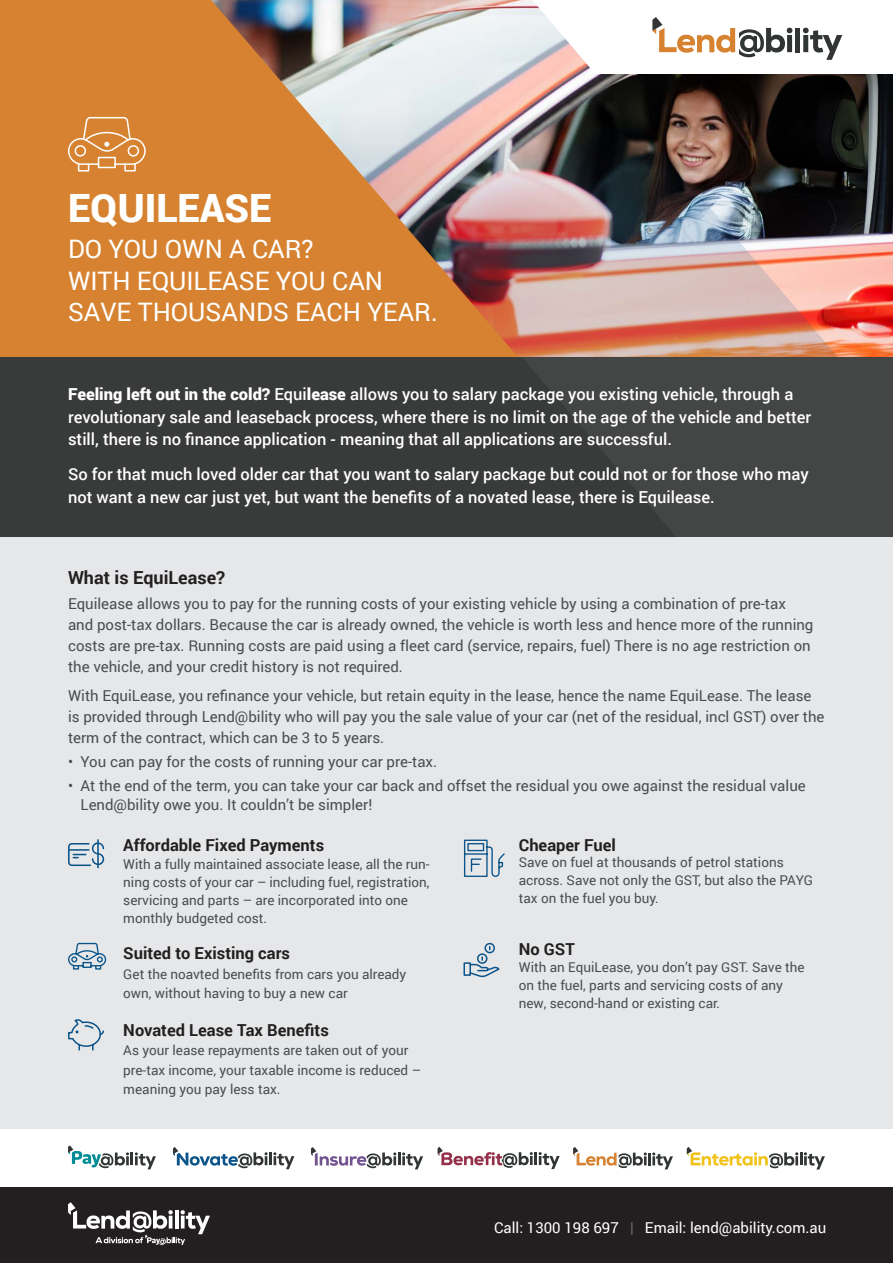
<style>
.page{position:relative;width:893px;height:1263px;background:#fff}
.page>*{position:absolute;margin:0;border:0;box-sizing:border-box;transform-origin:0 0}
.t1{font:900 39px "Roboto";color:#fff}
.t2{font:25.5px/31.5px "Roboto";color:#fff}
.HEADS{font:700 18px "Roboto";color:#231f20}
.INTRO{font:500 16.5px/22.5px "Roboto";color:#fff}
.t3{font:700 16.5px "Roboto";color:#231f20}
.BODY{font:15px/21px "Roboto";color:#4b4c4d}
.BULLETS{font:15px/19.5px "Roboto";color:#4b4c4d}
.t4{font:15px "Roboto";color:#fff}
.t5{font:13.5px/18px "Roboto";color:#4b4c4d}
.s1{font-weight:900}
.s2{color:#6c6d70}
</style>
<div class="page">
<img style="left:839px;top:35px;width:54px;height:322px">
<img style="left:519px;top:0;width:320px;height:357px">
<img style="left:0;top:0;width:519px;height:357px">
<div style="left:0;top:357px;width:893px;height:209px;background:#393b3a"></div>
<div style="left:0;top:1188px;width:893px;height:75px;background:#231f20"></div>
<div style="left:0;top:538px;width:893px;height:591px;background:#e6e7e9"></div>
<svg style="left:522px;top:358px;width:371px;height:180px;fill:#444645"></svg>
<svg style="left:464px;top:839px;width:41px;height:38px"></svg>
<svg style="left:67px;top:116px;width:79px;height:56px;background:#dc9550"></svg>
<div style="left:463px;top:962px;width:8px;height:14px;border:2px solid #0b548a"></div>
<svg style="left:468px;top:942px;width:32px;height:36px"></svg>
<svg style="left:68px;top:1019px;width:36px;height:32px"></svg>
<svg style="left:68px;top:839px;width:36px;height:29px"></svg>
<svg style="left:68px;top:1145px;width:88px;height:24px"></svg>
<svg style="left:173px;top:1147px;width:121px;height:22px"></svg>
<svg style="left:573px;top:1147px;width:100px;height:22px"></svg>
<svg style="left:311px;top:1147px;width:112px;height:22px"></svg>
<svg style="left:438px;top:1147px;width:122px;height:22px"></svg>
<svg style="left:687px;top:1147px;width:138px;height:22px"></svg>
<div style="left:795px;top:28px;width:5px;height:24px;background:#313533"></div>
<svg style="left:803px;top:28px;width:39px;height:32px"></svg>
<svg style="left:652px;top:17px;width:140px;height:40px"></svg>
<svg style="left:68px;top:942px;width:39px;height:28px"></svg>
<svg style="left:68px;top:1202px;width:142px;height:43px"></svg>
<p class="t1" style="left:68px;top:180px;width:205px">EQUILEASE</p>
<p class="t2" style="left:68px;top:233px;width:247px">DO YOU OWN A CAR?</p>
<p class="t2" style="left:68px;top:264px;width:371px">WITH EQUILEASE YOU CAN<br>SAVE THOUSANDS EACH YEAR.</p>
<p class="INTRO" style="left:68px;top:382px;width:745px"><span class="s1">Feeling left out in the cold?</span> Equi<span class="s1">lease</span> allows you to salary package you existing vehicle, through a revolutionary sale and leaseback process, where there is no limit on the age of the vehicle and better still, there is no finance application - meaning that all applications are successful.</p>
<p class="INTRO" style="left:68px;top:462px;width:742px">So for that much loved older car that you want to salary package but could not or for those who may not want a new car just yet, but want the benefits of a novated lease, there is Equilease.</p>
<p class="HEADS" style="left:68px;top:564px;width:159px">What is EquiLease?</p>
<p class="BODY" style="left:68px;top:592px;width:747px">Equilease allows you to pay for the running costs of your existing vehicle by using a combination of pre-tax and post-tax dollars. Because the car is already owned, the vehicle is worth less and hence more of the running costs are pre-tax. Running costs are paid using a fleet card (service, repairs, fuel) There is no age restriction on the vehicle, and your credit history is not required.</p>
<p class="BODY" style="left:68px;top:685px;width:758px">With EquiLease, you refinance your vehicle, but retain equity in the lease, hence the name EquiLease. The lease is provided through Lend@bility who will pay you the sale value of your car (net of the residual, incl GST) over the term of the contract, which can be 3 to 5 years.</p>
<p class="BULLETS" style="left:68px;top:751px;width:371px">• You can pay for the costs of running your car pre-tax.</p>
<p class="BULLETS" style="left:81px;top:775px;width:727px;text-indent:-13px">• At the end of the term, you can take your car back and offset the residual you owe against the residual value<br>Lend@bility owe you. It couldn’t be simpler!</p>
<p class="t3" style="left:123px;top:833px;width:202px">Affordable Fixed Payments</p>
<p class="t5" style="left:123px;top:854px;width:308px">With a fully maintained associate lease, all the run&shy;ning costs of your car – including fuel, registration, servicing and parts – are incorporated into one monthly budgeted cost.</p>
<p class="t3" style="left:123px;top:942px;width:168px">Suited to Existing cars</p>
<p class="t5" style="left:123px;top:964px;width:285px;line-height:19.5px">Get the noavted benefits from cars you already own, without having to buy a new car</p>
<p class="t3" style="left:123px;top:1018px;width:207px">Novated Lease Tax Benefits</p>
<p class="t5" style="left:123px;top:1041px;width:286px">As your lease repayments are taken out of your</p>
<p class="t5" style="left:123px;top:1060px;width:299px">pre-tax income, your taxable income is reduced –</p>
<p class="t5" style="left:123px;top:1080px;width:159px">meaning you pay less tax.</p>
<p class="t3" style="left:519px;top:833px;width:99px">Cheaper Fuel</p>
<p class="t5" style="left:519px;top:853px;width:296px">Save on fuel at thousands of petrol stations across. Save not only the GST, but also the PAYG tax on the fuel you buy.</p>
<p class="t3" style="left:519px;top:937px;width:58px">No GST</p>
<p class="t5" style="left:519px;top:957px;width:287px">With an EquiLease, you don’t pay GST. Save the on the fuel, parts and servicing costs of any new, second-hand or existing car.</p>
<p class="t4" style="left:494px;top:1217px;width:334px">Call: 1300 198 697 <span class="s2">|</span> Email: lend@ability.com.au</p>
</div>
